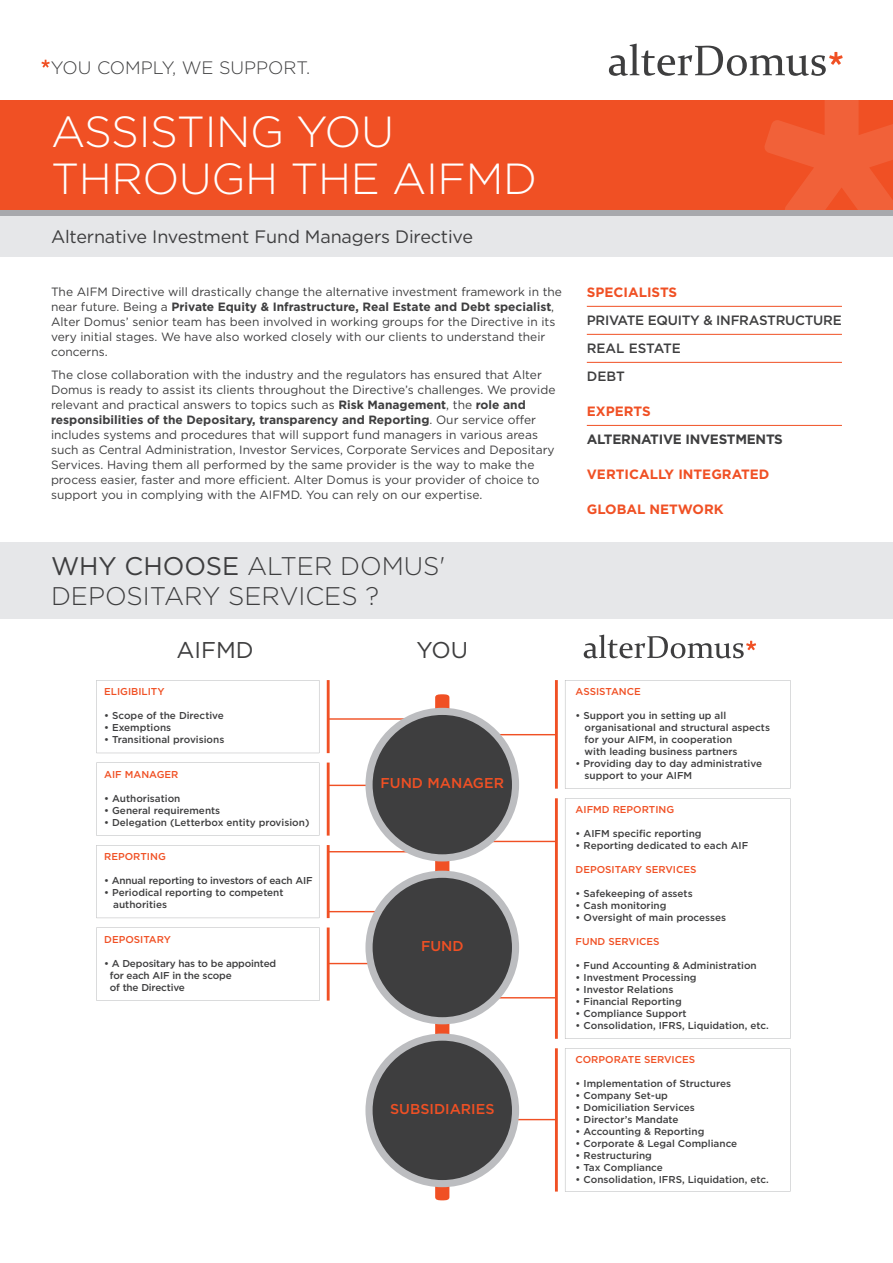
<style>
.page{position:relative;width:893px;height:1263px;background:#fff}
.page>*{position:absolute;margin:0;border:0;box-sizing:border-box;transform-origin:0 0}
.FS_5_Column_Headline{font:300 43.5px "Gotham";letter-spacing:-.01em;color:#fff}
.FS_BP_Headline{font:300 25.5px/30px "Gotham";color:#3e3e3f}
.t1{font:22.8px "Gotham";color:#3e3e3f}
.FS_5_Column_SubHead{font:18px "Gotham";letter-spacing:-.01em;color:#3e3e3f}
.t2{font:300 18px "Gotham";color:#3e3e3f}
.t3{font:500 14.25px "Gotham";color:#f05024}
.FS_Boxout_Text_Red{font:700 13.5px "Gotham";color:#f05024}
.FS_Boxout_Text_Ruled{font:500 13.5px "Gotham";letter-spacing:-.02em;color:#3e3e3f}
.FS_Boxout_Text_Ruled-2{font:700 13.5px "Gotham";letter-spacing:-.02em;color:#3e3e3f}
.FS_Boxout_Text_Ruled-3{font:500 13.5px "Gotham";color:#3e3e3f}
.FS_Body_Text_Book_Bl{font:12px/15px "Gotham";color:#3e3e3f}
.t4{font:500 10.05px/12px "Gotham";color:#3e3e3f}
.t5{font:500 10.05px "Gotham";color:#f05024}
.s1{font-weight:700}
.s2{font-weight:400}
</style>
<div class="page">
<svg style="left:41px;top:60px;width:9px;height:8px"></svg>
<svg style="left:609px;top:44px;width:234px;height:32px"></svg>
<div style="left:0;top:100px;width:893px;height:110px;background:#f05024"></div>
<svg style="left:765px;top:100px;width:128px;height:110px"></svg>
<div style="left:0;top:210px;width:893px;height:7px;background:#a8a9ad"></div>
<div style="left:0;top:217px;width:893px;height:40px;background:#e6e7e9"></div>
<hr style="left:587px;top:306px;width:255px;height:1px;background:#f05024">
<hr style="left:587px;top:334px;width:255px;height:1px;background:#f05024">
<hr style="left:587px;top:362px;width:255px;height:1px;background:#f05024">
<div style="left:0;top:542px;width:893px;height:77px;background:#e6e7e9"></div>
<hr style="left:587px;top:425px;width:255px;height:1px;background:#f05024">
<hr style="left:494px;top:734px;width:62px;height:1px;background:#f05024">
<hr style="left:464px;top:841px;width:92px;height:1px;background:#f05024">
<hr style="left:449px;top:997px;width:107px;height:1px;background:#f05024">
<hr style="left:449px;top:1119px;width:107px;height:1px;background:#f05024">
<hr style="left:328px;top:718px;width:91px;height:2px;background:#f05024">
<hr style="left:328px;top:785px;width:87px;height:1px;background:#f05024">
<hr style="left:328px;top:851px;width:114px;height:1px;background:#f05024">
<hr style="left:328px;top:911px;width:79px;height:1px;background:#f05024">
<hr style="left:328px;top:963px;width:79px;height:1px;background:#f05024">
<svg style="left:565px;top:1048px;width:225px;height:143px"></svg>
<hr style="left:555px;top:1048px;width:3px;height:143px;background:#f05024">
<svg style="left:565px;top:798px;width:225px;height:241px"></svg>
<hr style="left:555px;top:798px;width:3px;height:241px;background:#f05024">
<svg style="left:565px;top:680px;width:225px;height:109px"></svg>
<hr style="left:555px;top:680px;width:3px;height:109px;background:#f05024">
<svg style="left:365px;top:694px;width:154px;height:506px"></svg>
<svg style="left:96px;top:927px;width:224px;height:73px"></svg>
<hr style="left:327px;top:927px;width:3px;height:73px;background:#f05024">
<svg style="left:96px;top:845px;width:223px;height:73px"></svg>
<hr style="left:327px;top:845px;width:3px;height:73px;background:#f05024">
<svg style="left:96px;top:762px;width:223px;height:74px"></svg>
<hr style="left:327px;top:762px;width:3px;height:74px;background:#f05024">
<svg style="left:96px;top:680px;width:223px;height:73px"></svg>
<hr style="left:327px;top:680px;width:3px;height:73px;background:#f05024">
<svg style="left:584px;top:634px;width:172px;height:24px"></svg>
<h3 class="t2" style="left:51px;top:57px;width:261px">YOU COMPLY, WE SUPPORT.</h3>
<p class="FS_5_Column_Headline" style="left:51px;top:106px;width:345px">ASSISTING YOU</p>
<p class="FS_5_Column_Headline" style="left:51px;top:152px;width:488px">THROUGH THE AIFMD</p>
<p class="FS_5_Column_SubHead" style="left:51px;top:225px;width:424px">Alternative Investment Fund Managers Directive</p>
<p class="FS_Body_Text_Book_Bl" style="left:51px;top:284px;width:513px">The AIFM Directive will drastically change the alternative investment framework in the near future. Being a <span class="s1">Private Equity &amp; Infrastructure, Real Estate and Debt specialist</span>, Alter Domus’ senior team has been involved in working groups for the Directive in its very initial stages. We have also worked closely with our clients to understand their concerns.</p>
<p class="FS_Body_Text_Book_Bl" style="left:51px;top:367px;width:506px">The close collaboration with the industry and the regulators has ensured that Alter Domus is ready to assist its clients throughout the Directive’s challenges. We provide relevant and practical answers to topics such as <span class="s1">Risk Management</span>, the <span class="s1">role and responsibilities of the Depositary, transparency and Reporting</span>. Our service offer includes systems and procedures that will support fund managers in various areas such as Central Administration, Investor Services, Corporate Services and Depositary Services. Having them all performed by the same provider is the way to make the process easier, faster and more efficient. Alter Domus is your provider of choice to support you in complying with the AIFMD. You can rely on our expertise.</p>
<p class="FS_Boxout_Text_Red" style="left:587px;top:284px;width:92px">SPECIALISTS</p>
<p class="FS_Boxout_Text_Ruled" style="left:587px;top:312px;width:256px">PRIVATE EQUITY &amp; INFRASTRUCTURE</p>
<p class="FS_Boxout_Text_Ruled-3" style="left:587px;top:340px;width:96px">REAL ESTATE</p>
<p class="FS_Boxout_Text_Ruled" style="left:587px;top:368px;width:39px">DEBT</p>
<p class="FS_Boxout_Text_Red" style="left:587px;top:403px;width:65px">EXPERTS</p>
<p class="FS_Boxout_Text_Ruled-2" style="left:587px;top:431px;width:198px">ALTERNATIVE INVESTMENTS</p>
<p class="FS_Boxout_Text_Red" style="left:587px;top:466px;width:184px">VERTICALLY INTEGRATED</p>
<p class="FS_Boxout_Text_Red" style="left:587px;top:501px;width:138px">GLOBAL NETWORK</p>
<p class="FS_BP_Headline" style="left:51px;top:551px;width:396px"><span class="s2">WHY CHOOSE</span> ALTER DOMUS'<br>DEPOSITARY SERVICES ?</p>
<p class="t1" style="left:176px;top:636px;width:79px">AIFMD</p>
<p class="t1" style="left:416px;top:636px;width:53px">YOU</p>
<p class="t5" style="left:104px;top:685px;width:62px">ELIGIBILITY</p>
<p class="t4" style="left:104px;top:709px;width:121px">• Scope of the Directive</p>
<p class="t4" style="left:104px;top:721px;width:68px">• Exemptions</p>
<p class="t4" style="left:104px;top:733px;width:122px">• Transitional provisions</p>
<p class="t5" style="left:104px;top:767px;width:76px">AIF MANAGER</p>
<p class="t4" style="left:104px;top:792px;width:78px">• Authorisation</p>
<p class="t4" style="left:104px;top:804px;width:118px">• General requirements</p>
<p class="t4" style="left:104px;top:816px;width:207px">• Delegation (Letterbox entity provision)</p>
<p class="t5" style="left:104px;top:850px;width:63px">REPORTING</p>
<p class="t4" style="left:104px;top:874px;width:210px">• Annual reporting to investors of each AIF</p>
<p class="t4" style="left:113px;top:886px;width:172px;text-indent:-9px">• Periodical reporting to competent authorities</p>
<p class="t5" style="left:104px;top:932px;width:68px">DEPOSITARY</p>
<p class="t4" style="left:110px;top:957px;width:168px;text-indent:-6px">• A Depositary has to be appointed for each AIF in the scope<br>of the Directive</p>
<p class="t3" style="left:381px;top:774px;width:125px">FUND MANAGER</p>
<p class="t3" style="left:421px;top:937px;width:44px">FUND</p>
<p class="t3" style="left:390px;top:1100px;width:106px">SUBSIDIARIES</p>
<p class="t5" style="left:576px;top:685px;width:67px">ASSISTANCE</p>
<p class="t4" style="left:585px;top:709px;width:187px;text-indent:-9px">• Support you in setting up all organisational and structural aspects for your AIFM, in cooperation<br>with leading business partners</p>
<p class="t4" style="left:585px;top:757px;width:179px;text-indent:-9px">• Providing day to day administrative support to your AIFM</p>
<p class="t5" style="left:576px;top:803px;width:100px">AIFMD REPORTING</p>
<p class="t4" style="left:576px;top:828px;width:127px">• AIFM specific reporting</p>
<p class="t4" style="left:576px;top:840px;width:174px">• Reporting dedicated to each AIF</p>
<p class="t5" style="left:576px;top:863px;width:122px">DEPOSITARY SERVICES</p>
<p class="t4" style="left:576px;top:887px;width:119px">• Safekeeping of assets</p>
<p class="t4" style="left:576px;top:899px;width:92px">• Cash monitoring</p>
<p class="t4" style="left:576px;top:911px;width:152px">• Oversight of main processes</p>
<p class="t5" style="left:576px;top:935px;width:85px">FUND SERVICES</p>
<p class="t4" style="left:576px;top:959px;width:183px">• Fund Accounting &amp; Administration</p>
<p class="t4" style="left:576px;top:971px;width:122px">• Investment Processing</p>
<p class="t4" style="left:576px;top:983px;width:99px">• Investor Relations</p>
<p class="t4" style="left:576px;top:995px;width:108px">• Financial Reporting</p>
<p class="t4" style="left:576px;top:1007px;width:113px">• Compliance Support</p>
<p class="t4" style="left:576px;top:1019px;width:195px">• Consolidation, IFRS, Liquidation, etc.</p>
<p class="t5" style="left:576px;top:1053px;width:121px">CORPORATE SERVICES</p>
<p class="t4" style="left:576px;top:1078px;width:157px">• Implementation of Structures</p>
<p class="t4" style="left:576px;top:1090px;width:94px">• Company Set-up</p>
<p class="t4" style="left:576px;top:1102px;width:121px">• Domiciliation Services</p>
<p class="t4" style="left:576px;top:1113px;width:104px">• Director’s Mandate</p>
<p class="t4" style="left:576px;top:1125px;width:130px">• Accounting &amp; Reporting</p>
<p class="t4" style="left:576px;top:1137px;width:163px">• Corporate &amp; Legal Compliance</p>
<p class="t4" style="left:576px;top:1149px;width:78px">• Restructuring</p>
<p class="t4" style="left:576px;top:1161px;width:89px">• Tax Compliance</p>
<p class="t4" style="left:576px;top:1173px;width:195px">• Consolidation, IFRS, Liquidation, etc.</p>
</div>
